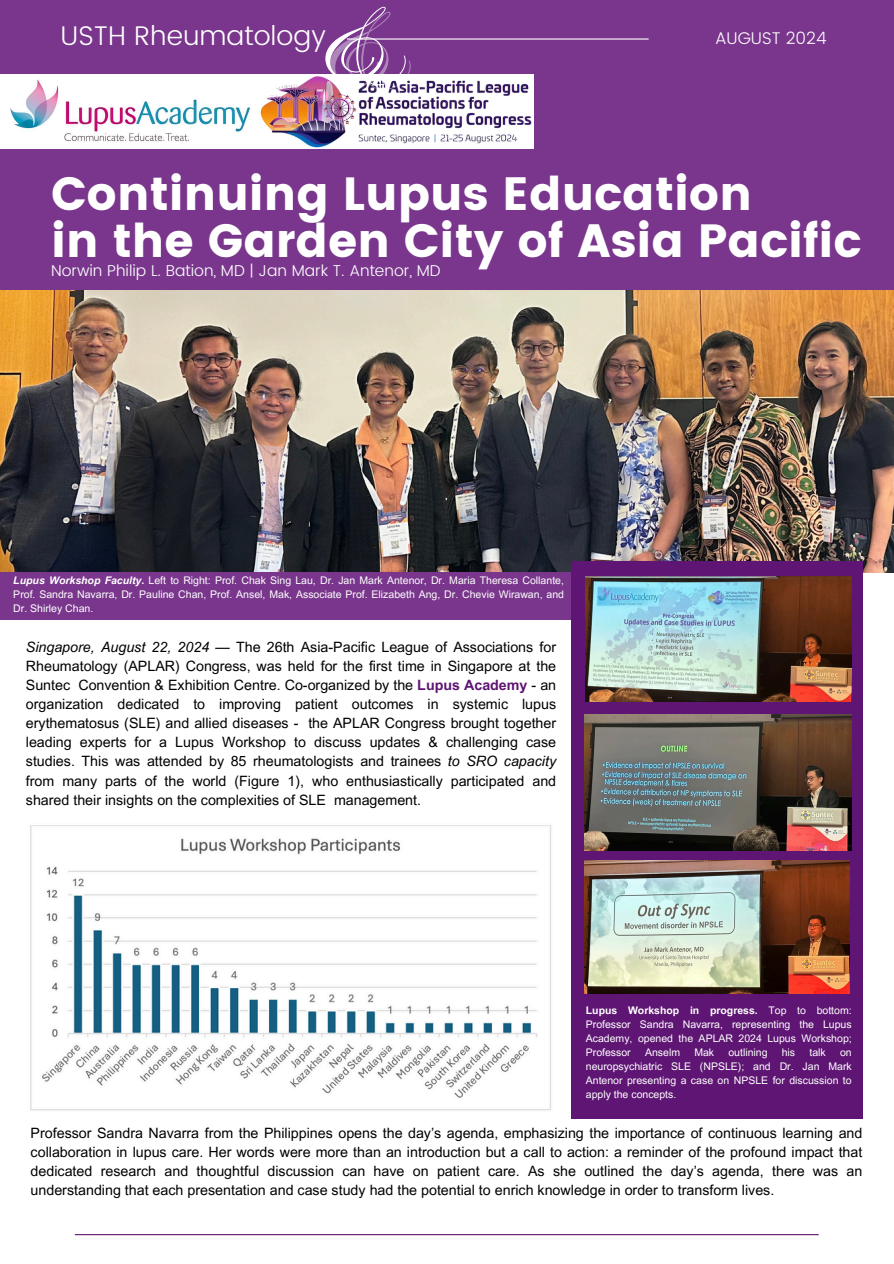
<style>
.page{position:relative;width:894px;height:1264px;background:#fff}
.page>*{position:absolute;margin:0;border:0;box-sizing:border-box;transform-origin:0 0}
.t1{font:111.6px "ITC Edwardian Script Com";color:rgb(255 255 255/.4)}
.t2{font:46.5px/47.2px "Poppins";color:#fff}
.t3{font:300 27px "Poppins";color:#fff}
.t4{font:300 16.95px "Poppins";color:#fff}
.t5{font:300 15.75px "Poppins";color:#fff}
.t6{font:14.25px/19.2px "Arial MT Pro";color:#000;text-align:justify}
.t7{font:10.5px/14px "Arial MT Pro";color:#fff;text-align:justify}
.s1{font-weight:700;font-style:italic}
.s2{font-weight:700}
.s3{font-style:italic}
.s4{font-weight:700;color:#5e1573}
</style>
<div class="page">
<img style="left:0;top:290px;width:893px;height:282px">
<div style="left:0;top:0;width:893px;height:290px;background:#79368c"></div>
<div style="left:0;top:572px;width:862px;height:47px;background:#79368c"></div>
<div style="left:571px;top:561px;width:291px;height:557px;background:#5e1573"></div>
<hr style="left:347px;top:38px;width:301px;height:2px;background:#fff">
<img style="left:0;top:74px;width:533px;height:75px">
<img style="left:30px;top:825px;width:521px;height:286px">
<img style="left:584px;top:714px;width:267px;height:136px">
<img style="left:584px;top:860px;width:264px;height:133px">
<img style="left:585px;top:576px;width:266px;height:125px">
<hr style="left:75px;top:1233px;width:743px;height:2px;background:#5e1573">
<h1 class="t1" style="left:312px;top:-11px;width:80px">&amp;</h1>
<h4 class="t3" style="left:61px;top:20px;width:267px">USTH Rheumatology</h4>
<p class="t4" style="left:714px;top:28px;width:113px">AUGUST 2024</p>
<p class="t2" style="left:51px;top:170px;width:811px">Continuing Lupus Education<br>in the Garden City of Asia Pacific</p>
<p class="t5" style="left:51px;top:261px;width:391px">Norwin Philip L. Bation, MD | Jan Mark T. Antenor, MD</p>
<p class="t7" style="left:13px;top:575px;width:552px"><span class="s1">Lupus Workshop Faculty</span><span class="s2">.</span> Left to Right: Prof. Chak Sing Lau, Dr. Jan Mark Antenor, Dr. Maria Theresa Collante, Prof. Sandra Navarra, Dr. Pauline Chan, Prof. Ansel, Mak, Associate Prof. Elizabeth Ang, Dr. Chevie Wirawan, and Dr. Shirley Chan.</p>
<p class="t6" style="left:26px;top:638px;width:531px"><span class="s3">Singapore, August 22, 2024</span> — The 26th Asia-Pacific League of Associations for Rheumatology (APLAR) Congress, was held for the first time in Singapore at the Suntec Convention &amp; Exhibition Centre. Co-organized by the <span class="s4">Lupus Academy</span> - an organization dedicated to improving patient outcomes in systemic lupus erythematosus (SLE) and allied diseases - the APLAR Congress brought together leading experts for a Lupus Workshop to discuss updates &amp; challenging case studies. This was attended by 85 rheumatologists and trainees <span class="s3">to SRO capacity </span>from many parts of the world (Figure 1), who enthusiastically participated and shared their insights on the complexities of SLE management.</p>
<p class="t7" style="left:585px;top:1004px;width:267px"><span class="s2">Lupus Workshop in progress.</span> Top to bottom:<br>Professor Sandra Navarra, representing the Lupus Academy, opened the APLAR 2024 Lupus Workshop; Professor</p>
<p class="t7" style="left:645px;top:1046px;width:37px">Anselm</p>
<p class="t7" style="left:694px;top:1046px;width:21px">Mak</p>
<p class="t7" style="left:728px;top:1046px;width:41px">outlining</p>
<p class="t7" style="left:781px;top:1046px;width:15px">his</p>
<p class="t7" style="left:809px;top:1046px;width:18px">talk</p>
<p class="t7" style="left:585px;top:1046px;width:267px;text-indent:254px">on neuropsychiatric SLE (NPSLE); and Dr. Jan Mark Antenor presenting a case on NPSLE for discussion to apply the concepts.</p>
<h5 class="t6" style="left:31px;top:1124px;width:833px">Professor Sandra Navarra from the Philippines opens the day’s agenda, emphasizing the importance of continuous learning and collaboration in lupus care. Her words were more than an introduction but a call to action: a reminder of the profound impact that dedicated research and thoughtful discussion can have on patient care. As she outlined the day’s agenda, there was an understanding that each presentation and case study had the potential to enrich knowledge in order to transform lives.</h5>
</div>
